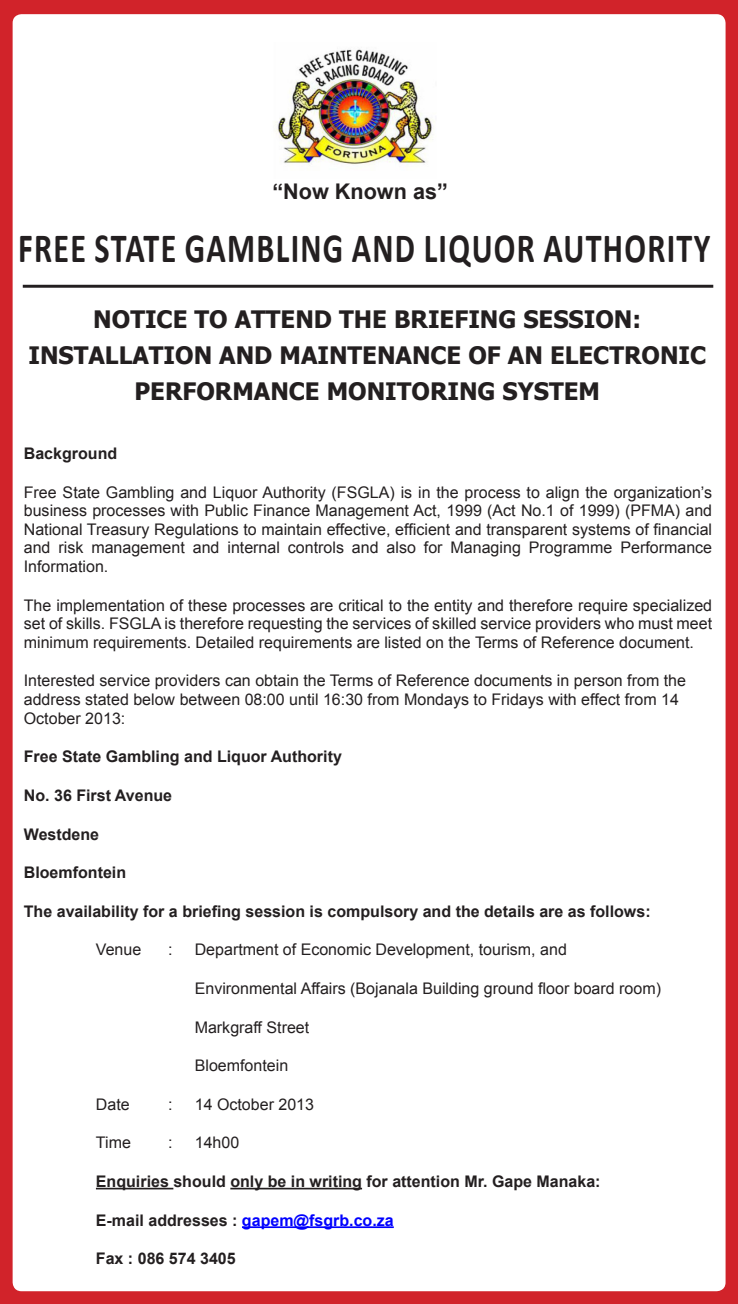
<style>
.page{position:relative;width:738px;height:1304px;background:#fff}
.page>*{position:absolute;margin:0;border:0;box-sizing:border-box;transform-origin:0 0}
.t1{font:700 41.8px "Calibri";letter-spacing:.04em;color:#231f20;scale:.77 1}
.t2{font:700 24px/36px "Tahoma";color:#231f20;text-align:center}
.t3{font:700 21.6px "Arial";color:#231f20}
.Plain_Text{font:16px/18.6px "Arial";color:#231f20;text-align:justify}
.t4{font:700 16px "Arial";color:#231f20}
.t5{font:700 16px "Arial";color:#00f}
.s1{color:#231f20}
</style>
<div class="page">
<div style="left:0;top:0;width:737px;height:1304px;background:#d1232a"></div>
<div style="left:13px;top:14px;width:712px;height:1277px;background:#fff;border-radius:9px"></div>
<hr style="left:23px;top:285px;width:689px;height:3px;background:#231f20">
<img style="left:275px;top:49px;width:160px;height:117px">
<hr style="left:96px;top:1188px;width:77px;height:1px;background:#231f20">
<hr style="left:230px;top:1188px;width:132px;height:1px;background:#231f20">
<hr style="left:242px;top:1226px;width:151px;height:2px;background:#00f">
<p class="t3" style="left:272px;top:177px;width:177px">“Now Known as”</p>
<p class="t1" style="left:18px;top:222px;width:899px">FREE STATE GAMBLING AND LIQUOR AUTHORITY</p>
<p class="t2" style="left:28px;top:300px;width:678px">NOTICE TO ATTEND THE BRIEFING SESSION:<br>INSTALLATION AND MAINTENANCE OF AN ELECTRONIC<br>PERFORMANCE MONITORING SYSTEM</p>
<p class="t4" style="left:24px;top:443px;width:95px">Background</p>
<p class="Plain_Text" style="left:24px;top:483px;width:689px">Free State Gambling and Liquor Authority (FSGLA) is in the process to align the organization’s business processes with Public Finance Management Act, 1999 (Act No.1 of 1999) (PFMA) and National Treasury Regulations to maintain effective, efficient and transparent systems of financial and risk management and internal controls and also for Managing Programme Performance Information.</p>
<p class="Plain_Text" style="left:24px;top:596px;width:689px">The implementation of these processes are critical to the entity and therefore require specialized set of skills. FSGLA is therefore requesting the services of skilled service providers who must meet minimum requirements. Detailed requirements are listed on the Terms of Reference document.</p>
<p class="Plain_Text" style="left:24px;top:672px;width:663px;text-align:left">Interested service providers can obtain the Terms of Reference documents in person from the address stated below between 08:00 until 16:30 from Mondays to Fridays with effect from 14<br>October 2013:</p>
<p class="t4" style="left:24px;top:746px;width:319px">Free State Gambling and Liquor Authority</p>
<p class="t4" style="left:24px;top:785px;width:150px">No. 36 First Avenue</p>
<p class="t4" style="left:24px;top:823px;width:77px">Westdene</p>
<p class="t4" style="left:24px;top:862px;width:104px">Bloemfontein</p>
<p class="t4" style="left:24px;top:900px;width:627px">The availability for a briefing session is compulsory and the details are as follows:</p>
<p class="Plain_Text" style="left:96px;top:941px;width:47px">Venue</p>
<p class="Plain_Text" style="left:168px;top:941px;width:6px">:</p>
<p class="Plain_Text" style="left:194px;top:941px;width:373px">Department of Economic Development, tourism, and</p>
<p class="Plain_Text" style="left:194px;top:979px;width:467px">Environmental Affairs (Bojanala Building ground floor board room)</p>
<p class="Plain_Text" style="left:194px;top:1018px;width:116px">Markgraff Street</p>
<p class="Plain_Text" style="left:194px;top:1056px;width:95px">Bloemfontein</p>
<p class="Plain_Text" style="left:96px;top:1095px;width:35px">Date</p>
<p class="Plain_Text" style="left:168px;top:1095px;width:6px">:</p>
<p class="Plain_Text" style="left:194px;top:1095px;width:121px">14 October 2013</p>
<p class="Plain_Text" style="left:96px;top:1134px;width:36px">Time</p>
<p class="Plain_Text" style="left:168px;top:1134px;width:6px">:</p>
<p class="Plain_Text" style="left:194px;top:1134px;width:46px">14h00</p>
<p class="t4" style="left:96px;top:1171px;width:506px">Enquiries should only be in writing for attention Mr. Gape Manaka:</p>
<p class="t5" style="left:96px;top:1209px;width:299px"><span class="s1">E-mail addresses :</span> gapem@fsgrb.co.za</p>
<p class="t4" style="left:96px;top:1248px;width:141px">Fax : 086 574 3405</p>
</div>
